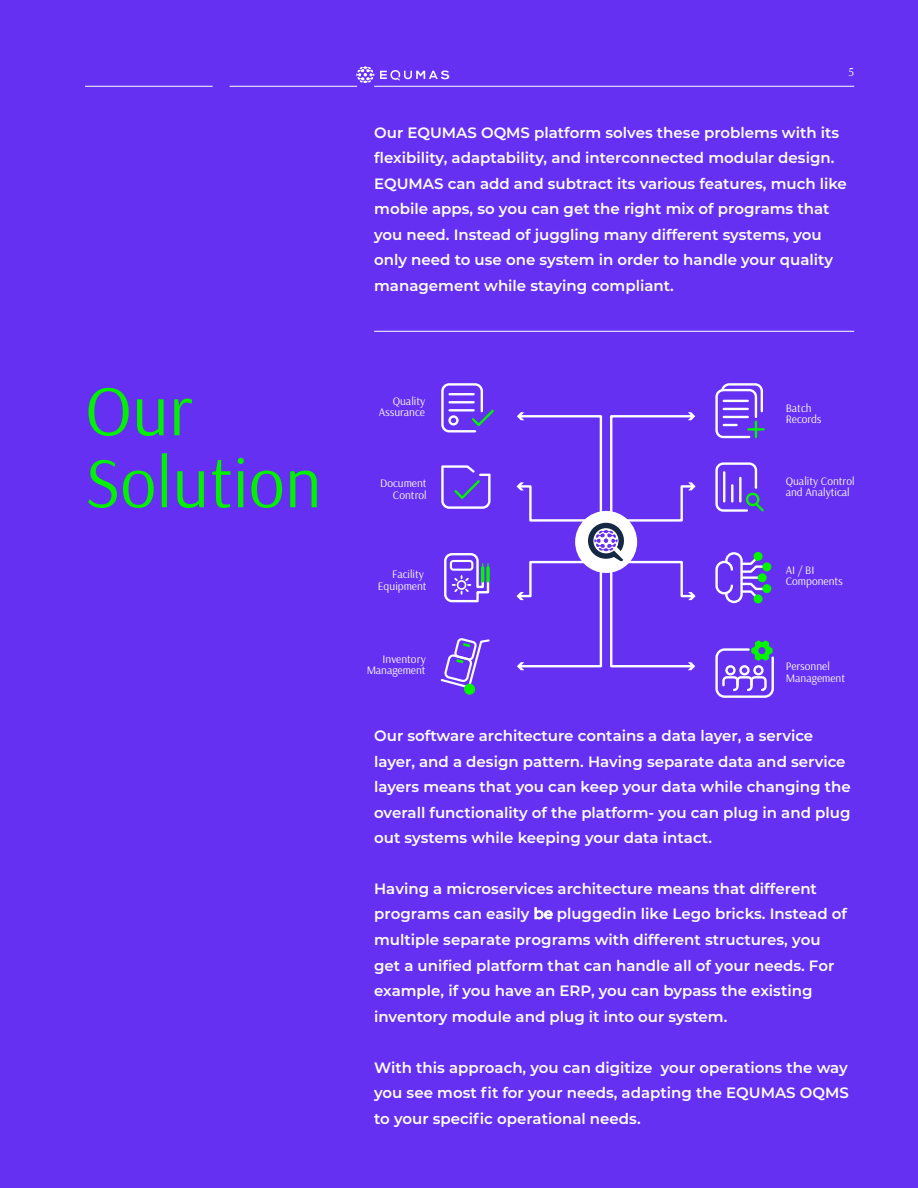
<style>
.page{position:relative;width:918px;height:1188px;background:#6630f2}
.page>*{position:absolute;margin:0;border:0;box-sizing:border-box;transform-origin:0 0}
.t1{font:72px/72px "Arsenal";color:#00f200}
.t2{font:600 15px/25.5px "Montserrat";color:#fff}
.t3{font:12px "Arsenal";color:#fff}
.t4{font:11.4px/11.4px "Arsenal";color:#fff;text-align:right}
.s1{font-weight:500}
</style>
<div class="page">
<hr style="left:85px;top:86px;width:128px;height:1px;background:#fff">
<hr style="left:230px;top:86px;width:127px;height:1px;background:#fff">
<hr style="left:374px;top:86px;width:480px;height:1px;background:#fff">
<hr style="left:374px;top:331px;width:480px;height:1px;background:#fff">
<svg style="left:356px;top:66px;width:18px;height:17px"></svg>
<svg style="left:380px;top:70px;width:69px;height:10px"></svg>
<svg style="left:441px;top:465px;width:50px;height:44px"></svg>
<svg style="left:715px;top:383px;width:49px;height:56px"></svg>
<svg style="left:715px;top:462px;width:49px;height:50px"></svg>
<hr style="left:739px;top:478px;width:3px;height:23px;background:#fff">
<div style="left:746px;top:493px;width:13px;height:13px;border:2px solid #00f500;border-radius:50%"></div>
<svg style="left:441px;top:383px;width:53px;height:50px"></svg>
<hr style="left:450px;top:393px;width:24px;height:2px;background:#fff">
<hr style="left:450px;top:401px;width:24px;height:2px;background:#fff">
<hr style="left:450px;top:409px;width:24px;height:3px;background:#fff">
<div style="left:448px;top:415px;width:11px;height:11px;border:2px solid #fff;border-radius:50%"></div>
<svg style="left:444px;top:553px;width:46px;height:50px"></svg>
<div style="left:464px;top:684px;width:11px;height:11px;background:#00f500;border-radius:50%"></div>
<svg style="left:440px;top:638px;width:50px;height:52px"></svg>
<svg style="left:715px;top:640px;width:59px;height:58px"></svg>
<div style="left:762px;top:562px;width:9px;height:9px;background:#00f500;border-radius:50%"></div>
<div style="left:762px;top:584px;width:9px;height:9px;background:#00f500;border-radius:50%"></div>
<svg style="left:758px;top:573px;width:9px;height:9px"></svg>
<svg style="left:724px;top:551px;width:41px;height:53px"></svg>
<div style="left:715px;top:561px;width:18px;height:34px;border:2px solid #fff;border-radius:8px"></div>
<svg style="left:517px;top:412px;width:179px;height:258px"></svg>
<h1 class="t1" style="left:85px;top:373px;width:238px">Our<br>Solution</h1>
<p class="t3" style="left:849px;top:64px;width:7px">5</p>
<p class="t2" style="left:374px;top:119px;width:474px">Our EQUMAS OQMS platform solves these problems with its flexibility, adaptability, and interconnected modular design.<br>EQUMAS can add and subtract its various features, much like mobile apps, so you can get the right mix of programs that you need. Instead of juggling many different systems, you only need to use one system in order to handle your quality management while staying compliant.</p>
<p class="t4" style="left:379px;top:395px;width:48px">Quality<br>Assurance</p>
<p class="t4" style="left:380px;top:477px;width:48px">Document<br>Control</p>
<p class="t4" style="left:378px;top:569px;width:50px">Facility<br>Equipment</p>
<p class="t4" style="left:786px;top:402px;width:37px;text-align:left">Batch<br>Records</p>
<p class="t4" style="left:786px;top:475px;width:70px;text-align:left">Quality Control and Analytical</p>
<p class="t4" style="left:786px;top:564px;width:59px;text-align:left">AI / BI<br>Components</p>
<p class="t4" style="left:366px;top:653px;width:61px">Inventory<br>Management</p>
<p class="t4" style="left:786px;top:661px;width:61px;text-align:left">Personnel<br>Management</p>
<p class="t2" style="left:374px;top:722px;width:478px">Our software architecture contains a data layer, a service layer, and a design pattern. Having separate data and service layers means that you can keep your data while changing the overall functionality of the platform- you can plug in and plug out systems while keeping your data intact.</p>
<p class="t2" style="left:374px;top:876px;width:474px;line-height:24.8px">Having a microservices architecture means that different programs can easily <span class="s1">be</span> pluggedin like Lego bricks. Instead of</p>
<p class="t2" style="left:374px;top:926px;width:462px">multiple separate programs with different structures, you get a unified platform that can handle all of your needs. For example, if you have an ERP, you can bypass the existing inventory module and plug it into our system.</p>
<p class="t2" style="left:374px;top:1054px;width:476px;text-align:justify">With this approach, you can digitize your operations the way you see most fit for your needs, adapting the EQUMAS OQMS to your specific operational needs.</p>
</div>
